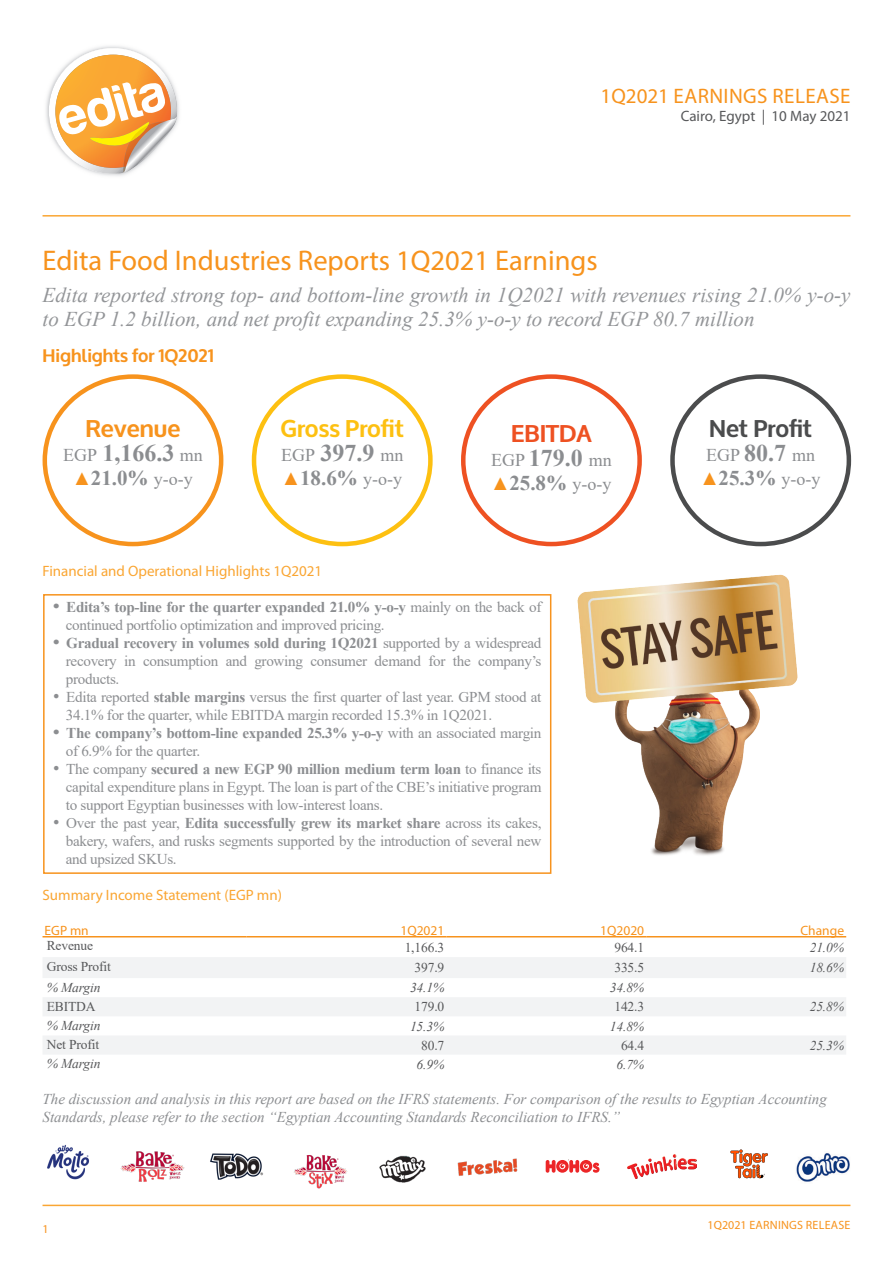
<style>
.page{position:relative;width:893px;height:1263px;background:#fff}
.page>*{position:absolute;margin:0;border:0;box-sizing:border-box;transform-origin:0 0}
.Hed{font:28.5px "Myriad Pro";color:#f7931d}
.key_figures{font:700 24px "Times New Roman";color:#8b8d90}
.t1{font:700 24px "Oxygen";color:#fdc011}
.t2{font:700 24px "Oxygen";color:#4b4c4d}
.t3{font:700 24px "Oxygen";color:#f7931d}
.t4{font:700 24px "Oxygen";color:#ee5122}
.Dek{font:italic 21px/24px "Times New Roman";color:#939598}
.key_figures-2{font:700 21px "Times New Roman";color:#8b8d90}
.t5{font:21px "Myriad Pro";letter-spacing:.02em;color:#f7931d}
.key_figures-3{font:18px "Times New Roman";color:#8b8d90}
.t6{font:700 18px "Oxygen";color:#f7931d}
.t7{font:15px/18px "Times New Roman";letter-spacing:-.02em;color:#8c8e91}
.Dek_2{font:italic 15px/18px "Times New Roman";color:#8b8d90}
.Sub-subtitle{font:15px "Myriad Pro";color:#faa633}
.t8{font:15px "Myriad Pro";color:#57585a}
.Table_Body{font:13.5px "Times New Roman";letter-spacing:-.01em;color:#57585a}
.Table_Body-2{font:italic 13.5px "Times New Roman";letter-spacing:-.01em;color:#57585a}
.Table_Title{font:13.5px "Myriad Pro";color:#f7931d}
.t9{font:12px "Myriad Pro";letter-spacing:.02em;color:#f7931d}
.s1{font-weight:400;font-size:18px}
.s2{font-weight:400;font-size:18px;color:#f7931d}
.s3{font-weight:700;font-size:24px}
.s4{font-weight:700;font-size:18px}
.s5{font-weight:700}
.s6{font-size:18px}
</style>
<div class="page">
<img style="left:46px;top:46px;width:133px;height:130px">
<svg style="left:49px;top:48px;width:128px;height:126px"></svg>
<hr style="left:43px;top:215px;width:807px;height:2px;background:#faa633">
<hr style="left:43px;top:1205px;width:807px;height:1px;background:#faa633">
<img style="left:47px;top:1144px;width:42px;height:36px">
<img style="left:379px;top:1155px;width:47px;height:28px">
<img style="left:210px;top:1153px;width:53px;height:27px">
<svg style="left:545px;top:1159px;width:55px;height:14px"></svg>
<img style="left:121px;top:1151px;width:63px;height:31px">
<img style="left:457px;top:1158px;width:61px;height:18px">
<img style="left:294px;top:1155px;width:54px;height:34px">
<img style="left:628px;top:1154px;width:69px;height:24px">
<svg style="left:730px;top:1149px;width:38px;height:29px"></svg>
<img style="left:796px;top:1153px;width:54px;height:29px">
<svg style="left:43px;top:957px;width:803px;height:97px;fill:#f2f3f4"></svg>
<hr style="left:43px;top:936px;width:204px;height:1px;background:#f7931d">
<hr style="left:446px;top:936px;width:200px;height:1px;background:#f7931d">
<hr style="left:646px;top:936px;width:200px;height:1px;background:#f7931d">
<hr style="left:247px;top:936px;width:199px;height:1px;background:#f7931d">
<img style="left:551px;top:574px;width:247px;height:297px">
<div style="left:252px;top:374px;width:181px;height:172px;border:4px solid #fdc011;border-radius:50%"></div>
<div style="left:670px;top:374px;width:181px;height:172px;border:4px solid #4b4c4d;border-radius:50%"></div>
<div style="left:43px;top:374px;width:180px;height:172px;border:4px solid #f7931d;border-radius:50%"></div>
<div style="left:461px;top:374px;width:181px;height:172px;border:4px solid #ee5122;border-radius:50%"></div>
<div style="left:43px;top:594px;width:508px;height:280px;border:2px solid #f7931d"></div>
<h3 class="t5" style="left:601px;top:83px;width:251px">1Q2021 EARNINGS RELEASE</h3>
<p class="t8" style="left:681px;top:107px;width:171px">Cairo, Egypt | 10 May 2021</p>
<p class="Hed" style="left:43px;top:242px;width:557px">Edita Food Industries Reports 1Q2021 Earnings</p>
<p class="Dek" style="left:43px;top:282px;width:809px">Edita reported strong top- and bottom-line growth in 1Q2021 with revenues rising 21.0% y-o-y to EGP 1.2 billion, and net profit expanding 25.3% y-o-y to record EGP 80.7 million</p>
<p class="t6" style="left:43px;top:345px;width:173px">Highlights for 1Q2021</p>
<p class="t3" style="left:86px;top:414px;width:96px">Revenue</p>
<p class="key_figures" style="left:63px;top:436px;width:141px"><span class="s1">EGP</span> 1,166.3 <span class="s1">mn</span></p>
<p class="key_figures-2" style="left:73px;top:463px;width:121px"><span class="s2">▲</span>21.0% <span class="s1">y-o-y</span></p>
<p class="t1" style="left:280px;top:414px;width:125px">Gross Profit</p>
<p class="key_figures-3" style="left:281px;top:443px;width:124px">EGP <span class="s3">397.9</span> mn</p>
<p class="key_figures-2" style="left:282px;top:463px;width:121px"><span class="s2">▲</span>18.6% <span class="s1">y-o-y</span></p>
<p class="Sub-subtitle" style="left:43px;top:562px;width:281px">Financial and Operational Highlights 1Q2021</p>
<p class="t4" style="left:511px;top:419px;width:82px">EBITDA</p>
<p class="key_figures-3" style="left:491px;top:448px;width:122px">EGP <span class="s3">179.0</span> mn</p>
<p class="key_figures-2" style="left:492px;top:468px;width:121px"><span class="s2">▲</span>25.8% <span class="s1">y-o-y</span></p>
<p class="t7" style="left:66px;top:598px;width:477px;text-indent:-13px"><span class="s4">•</span> <span class="s5">Edita’s top-line for the quarter expanded 21.0% y-o-y</span> mainly on the back of continued portfolio optimization and improved pricing.</p>
<p class="t7" style="left:66px;top:634px;width:477px;text-align:justify;text-indent:-13px"><span class="s4">•</span> <span class="s5">Gradual recovery in volumes sold during 1Q2021</span> supported by a widespread recovery in consumption and growing consumer demand for the company’s products.</p>
<p class="t7" style="left:66px;top:688px;width:477px;text-indent:-13px"><span class="s6">•</span> Edita reported <span class="s5">stable margins</span> versus the first quarter of last year. GPM stood at<br>34.1% for the quarter, while EBITDA margin recorded 15.3% in 1Q2021.</p>
<p class="t7" style="left:66px;top:724px;width:477px;text-indent:-13px"><span class="s4">•</span> <span class="s5">The company’s bottom-line expanded 25.3% y-o-y</span> with an associated margin of 6.9% for the quarter.</p>
<p class="t7" style="left:66px;top:760px;width:477px;text-align:justify;text-indent:-13px"><span class="s6">•</span> The company <span class="s5">secured a new EGP 90 million medium term loan</span> to finance its capital expenditure plans in Egypt. The loan is part of the CBE’s initiative program to support Egyptian businesses with low-interest loans.</p>
<p class="t7" style="left:66px;top:814px;width:477px;text-align:justify;text-indent:-13px"><span class="s6">•</span> Over the past year, <span class="s5">Edita successfully grew its market share</span> across its cakes, bakery, wafers, and rusks segments supported by the introduction of several new and upsized SKUs.</p>
<p class="t2" style="left:709px;top:414px;width:105px">Net Profit</p>
<p class="key_figures-3" style="left:706px;top:443px;width:110px">EGP <span class="s3">80.7</span> mn</p>
<p class="key_figures-2" style="left:701px;top:463px;width:121px"><span class="s2">▲</span>25.3% <span class="s1">y-o-y</span></p>
<p class="Sub-subtitle" style="left:43px;top:886px;width:241px">Summary Income Statement (EGP mn)</p>
<p class="Table_Title" style="left:45px;top:922px;width:46px">EGP mn</p>
<p class="Table_Title" style="left:400px;top:922px;width:45px">1Q2021</p>
<p class="Table_Title" style="left:600px;top:922px;width:45px">1Q2020</p>
<p class="Table_Title" style="left:800px;top:922px;width:45px">Change</p>
<p class="Table_Body" style="left:47px;top:936px;width:48px">Revenue</p>
<p class="Table_Body" style="left:405px;top:937px;width:41px">1,166.3</p>
<p class="Table_Body" style="left:614px;top:937px;width:31px">964.1</p>
<p class="Table_Body-2" style="left:810px;top:938px;width:36px">21.0%</p>
<p class="Table_Body" style="left:47px;top:957px;width:66px">Gross Profit</p>
<p class="Table_Body" style="left:414px;top:958px;width:31px">397.9</p>
<p class="Table_Body" style="left:614px;top:958px;width:31px">335.5</p>
<p class="Table_Body-2" style="left:810px;top:958px;width:36px">18.6%</p>
<p class="Table_Body-2" style="left:47px;top:978px;width:55px">% Margin</p>
<p class="Table_Body-2" style="left:410px;top:978px;width:36px">34.1%</p>
<p class="Table_Body-2" style="left:610px;top:978px;width:36px">34.8%</p>
<p class="Table_Body" style="left:47px;top:997px;width:50px">EBITDA</p>
<p class="Table_Body" style="left:414px;top:997px;width:31px">179.0</p>
<p class="Table_Body" style="left:614px;top:997px;width:31px">142.3</p>
<p class="Table_Body-2" style="left:810px;top:998px;width:36px">25.8%</p>
<p class="Table_Body-2" style="left:47px;top:1016px;width:55px">% Margin</p>
<p class="Table_Body-2" style="left:410px;top:1017px;width:36px">15.3%</p>
<p class="Table_Body-2" style="left:610px;top:1017px;width:36px">14.8%</p>
<p class="Table_Body" style="left:47px;top:1035px;width:54px">Net Profit</p>
<p class="Table_Body" style="left:421px;top:1036px;width:25px">80.7</p>
<p class="Table_Body" style="left:621px;top:1036px;width:25px">64.4</p>
<p class="Table_Body-2" style="left:810px;top:1036px;width:36px">25.3%</p>
<p class="Table_Body-2" style="left:47px;top:1054px;width:55px">% Margin</p>
<p class="Table_Body-2" style="left:417px;top:1055px;width:29px">6.9%</p>
<p class="Table_Body-2" style="left:616px;top:1055px;width:29px">6.7%</p>
<p class="Dek_2" style="left:43px;top:1089px;width:786px">The discussion and analysis in this report are based on the IFRS statements. For comparison of the results to Egyptian Accounting<br>Standards, please refer to the section “Egyptian Accounting Standards Reconciliation to IFRS.”</p>
<p class="t9" style="left:43px;top:1221px;width:8px">1</p>
<p class="t9" style="left:707px;top:1218px;width:144px">1Q2021 EARNINGS RELEASE</p>
</div>
